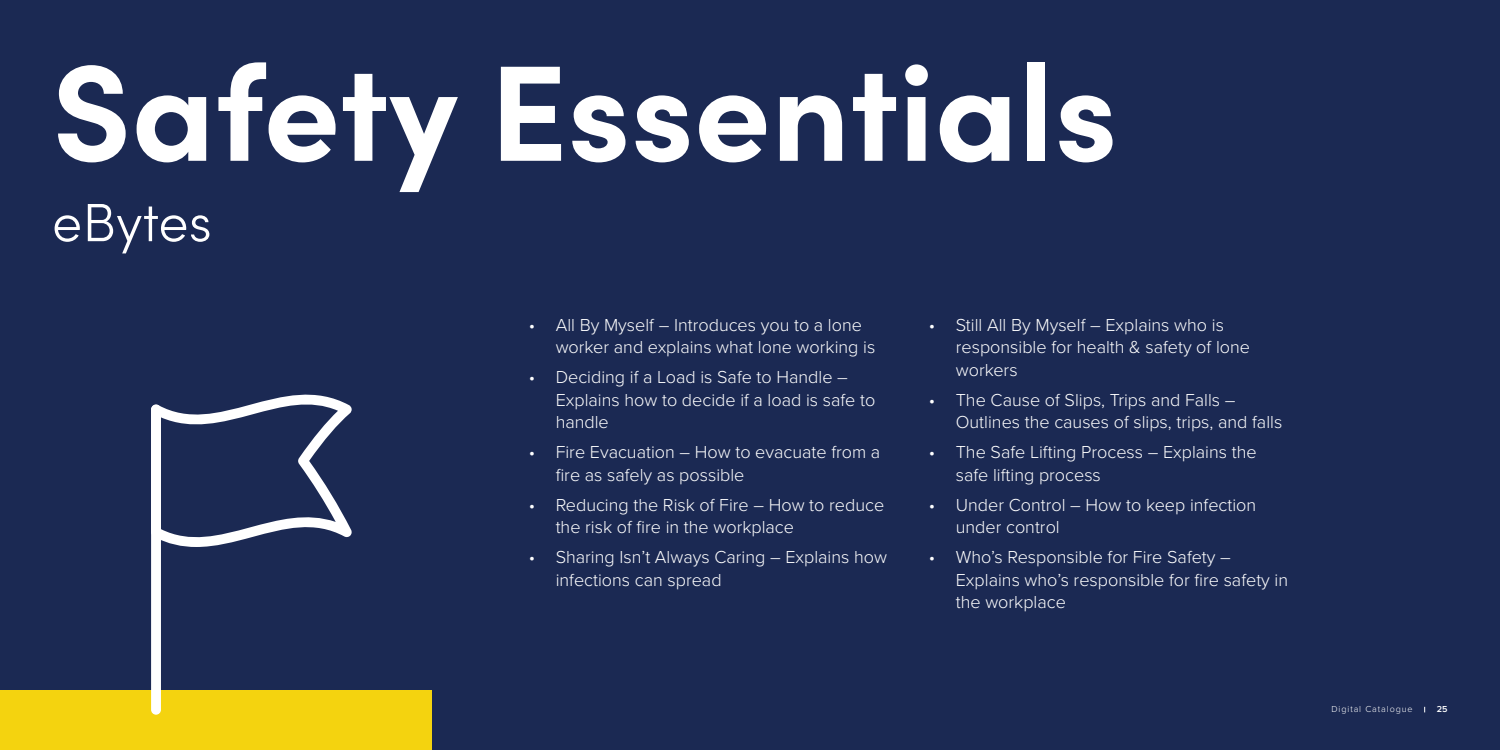
<style>
.page{position:relative;width:1500px;height:750px;background:#1b2953}
.page>*{position:absolute;margin:0;border:0;box-sizing:border-box;transform-origin:0 0}
.t1{font:700 136.5px "Sofia Pro";color:#fff}
.t2{font:300 54px "Sofia Pro";color:#fff}
.t3{font:300 18px/22.5px "Proxima Nova";color:#fff}
.t4{font:300 9px "Proxima Nova";letter-spacing:.1em;color:#fff}
.t5{font:600 9px "Proxima Nova";color:#fff}
</style>
<div class="page">
<div style="left:0;top:690px;width:431px;height:60px;background:#f4d30f"></div>
<svg style="left:151px;top:394px;width:201px;height:153px"></svg>
<div style="left:151px;top:405px;width:10px;height:310px;background:#fff;border-radius:5px"></div>
<h1 class="t1" style="left:52px;top:8px;width:1067px">Safety Essentials</h1>
<h2 class="t2" style="left:52px;top:183px;width:161px">eBytes</h2>
<p class="t3" style="left:556px;top:313px;width:321px;text-indent:-27px">• All By Myself – Introduces you to a lone worker and explains what lone working is</p>
<p class="t3" style="left:556px;top:365px;width:321px;text-indent:-27px">• Deciding if a Load is Safe to Handle –<br>Explains how to decide if a load is safe to handle</p>
<p class="t3" style="left:556px;top:440px;width:326px;text-indent:-27px">• Fire Evacuation – How to evacuate from a fire as safely as possible</p>
<p class="t3" style="left:556px;top:493px;width:330px;text-indent:-27px">• Reducing the Risk of Fire – How to reduce the risk of fire in the workplace</p>
<p class="t3" style="left:556px;top:545px;width:333px;text-indent:-27px">• Sharing Isn’t Always Caring – Explains how infections can spread</p>
<p class="t3" style="left:956px;top:313px;width:296px;text-indent:-27px">• Still All By Myself – Explains who is responsible for health &amp; safety of lone workers</p>
<p class="t3" style="left:956px;top:388px;width:328px;text-indent:-27px">• The Cause of Slips, Trips and Falls –<br>Outlines the causes of slips, trips, and falls</p>
<p class="t3" style="left:956px;top:440px;width:302px;text-indent:-27px">• The Safe Lifting Process – Explains the safe lifting process</p>
<p class="t3" style="left:956px;top:493px;width:302px;text-indent:-27px">• Under Control – How to keep infection under control</p>
<p class="t3" style="left:956px;top:545px;width:334px;text-indent:-27px">• Who’s Responsible for Fire Safety –<br>Explains who’s responsible for fire safety in the workplace</p>
<p class="t4" style="left:1332px;top:703px;width:83px">Digital Catalogue</p>
<p class="t5" style="left:1437px;top:703px;width:12px">25</p>
</div>
